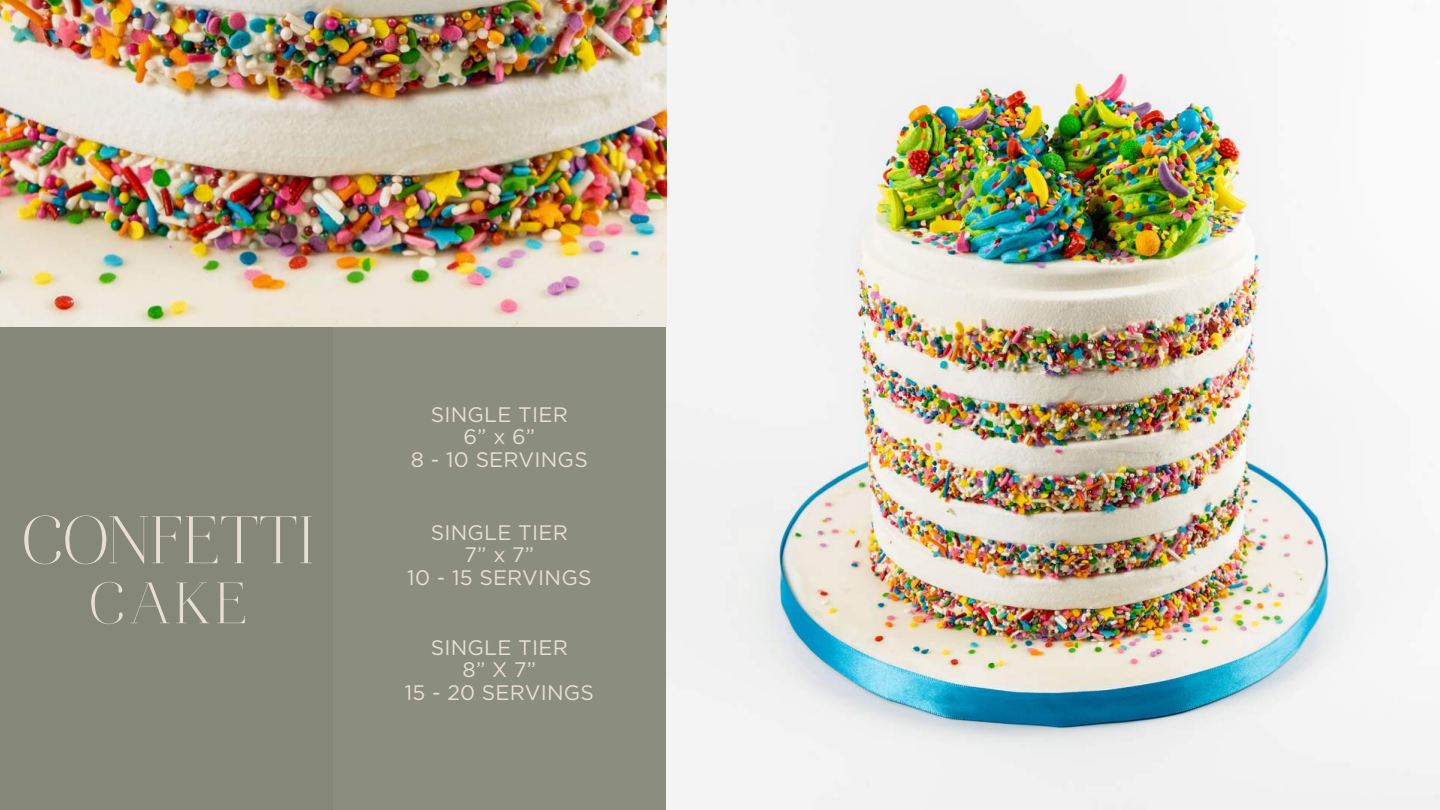
<style>
.page{position:relative;width:1440px;height:810px;background:#fff}
.page>*{position:absolute;margin:0;border:0;box-sizing:border-box;transform-origin:0 0}
.t1{font:67.5px "Aire Bold Pro";color:#e8dfd3}
.t2{font:58.5px "Aire Bold Pro";color:#e8dfd3}
.t3{font:21px/22.5px "Gotham";letter-spacing:.01em;color:#e8dfd3;text-align:center}
</style>
<div class="page">
<img style="left:666px;top:0;width:774px;height:810px">
<img style="left:0;top:0;width:666px;height:327px">
<div style="left:0;top:327px;width:665px;height:483px;background:#858778"></div>
<div style="left:333px;top:327px;width:333px;height:483px;background:#8b8d7f"></div>
<h1 class="t1" style="left:22px;top:500px;width:294px">CONFETTI</h1>
<h2 class="t2" style="left:89px;top:569px;width:160px">CAKE</h2>
<p class="t3" style="left:411px;top:403px;width:178px">SINGLE TIER<br>6” x 6”<br>8 - 10 SERVINGS</p>
<p class="t3" style="left:407px;top:521px;width:186px">SINGLE TIER<br>7” x 7”<br>10 - 15 SERVINGS</p>
<p class="t3" style="left:405px;top:636px;width:191px">SINGLE TIER<br>8” X 7”<br>15 - 20 SERVINGS</p>
</div>
